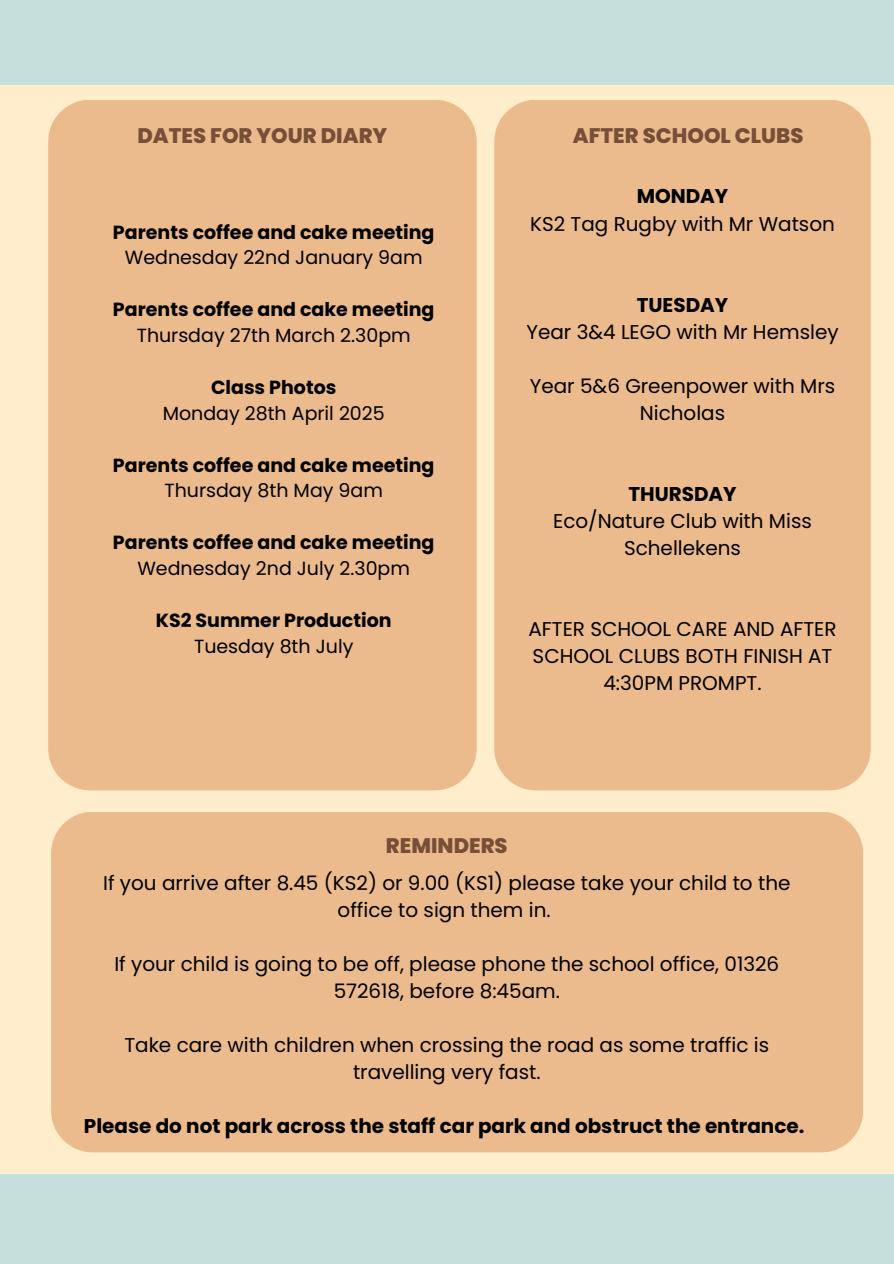
<style>
.page{position:relative;width:894px;height:1264px;background:#fff}
.page>*{position:absolute;margin:0;border:0;box-sizing:border-box;transform-origin:0 0}
.t1{font:800 21px "Poppins";color:#774f38}
.t2{font:19.95px/27px "Poppins";color:#000;text-align:center}
.t3{font:700 19.95px "Poppins";color:#000}
.t4{font:700 19.05px "Poppins";color:#000}
.t5{font:19.05px "Poppins";color:#000}
</style>
<div class="page">
<div style="left:0;top:0;width:893px;height:1263px;background:#ffedcb"></div>
<div style="left:0;top:0;width:893px;height:84px;background:#c5e0dc"></div>
<div style="left:0;top:1174px;width:893px;height:89px;background:#c5e0dc"></div>
<div style="left:48px;top:100px;width:428px;height:690px;background:#ebba8d"></div>
<div style="left:494px;top:100px;width:376px;height:690px;background:#ebba8d"></div>
<div style="left:51px;top:812px;width:811px;height:340px;background:#ebba8d"></div>
<h2 class="t1" style="left:137px;top:120px;width:251px">DATES FOR YOUR DIARY</h2>
<h1 class="t4" style="left:113px;top:218px;width:323px">Parents coffee and cake meeting</h1>
<p class="t5" style="left:125px;top:244px;width:299px">Wednesday 22nd January 9am</p>
<p class="t4" style="left:113px;top:296px;width:323px">Parents coffee and cake meeting</p>
<p class="t5" style="left:137px;top:322px;width:275px">Thursday 27th March 2.30pm</p>
<p class="t4" style="left:211px;top:374px;width:127px">Class Photos</p>
<p class="t5" style="left:163px;top:400px;width:223px">Monday 28th April 2025</p>
<p class="t4" style="left:113px;top:451px;width:323px">Parents coffee and cake meeting</p>
<p class="t5" style="left:164px;top:477px;width:220px">Thursday 8th May 9am</p>
<p class="t4" style="left:113px;top:529px;width:323px">Parents coffee and cake meeting</p>
<p class="t5" style="left:137px;top:555px;width:274px">Wednesday 2nd July 2.30pm</p>
<p class="t4" style="left:156px;top:607px;width:237px">KS2 Summer Production</p>
<p class="t5" style="left:194px;top:632px;width:161px">Tuesday 8th July</p>
<p class="t1" style="left:572px;top:120px;width:232px">AFTER SCHOOL CLUBS</p>
<h1 class="t3" style="left:636px;top:182px;width:93px">MONDAY</h1>
<p class="t2" style="left:530px;top:210px;width:306px">KS2 Tag Rugby with Mr Watson</p>
<p class="t3" style="left:636px;top:290px;width:93px">TUESDAY</p>
<p class="t2" style="left:526px;top:318px;width:313px">Year 3&amp;4 LEGO with Mr Hemsley</p>
<p class="t2" style="left:529px;top:372px;width:307px">Year 5&amp;6 Greenpower with Mrs<br>Nicholas</p>
<p class="t3" style="left:628px;top:479px;width:110px">THURSDAY</p>
<p class="t2" style="left:553px;top:507px;width:260px">Eco/Nature Club with Miss<br>Schellekens</p>
<p class="t2" style="left:528px;top:615px;width:310px">AFTER SCHOOL CARE AND AFTER<br>SCHOOL CLUBS BOTH FINISH AT<br>4:30PM PROMPT.</p>
<h1 class="t1" style="left:386px;top:830px;width:123px">REMINDERS</h1>
<p class="t2" style="left:103px;top:869px;width:688px">If you arrive after 8.45 (KS2) or 9.00 (KS1) please take your child to the office to sign them in.</p>
<p class="t2" style="left:114px;top:950px;width:666px">If your child is going to be off, please phone the school office, 01326<br>572618, before 8:45am.</p>
<p class="t2" style="left:124px;top:1031px;width:646px">Take care with children when crossing the road as some traffic is travelling very fast.</p>
<h3 class="t3" style="left:84px;top:1112px;width:721px">Please do not park across the staff car park and obstruct the entrance.</h3>
</div>
